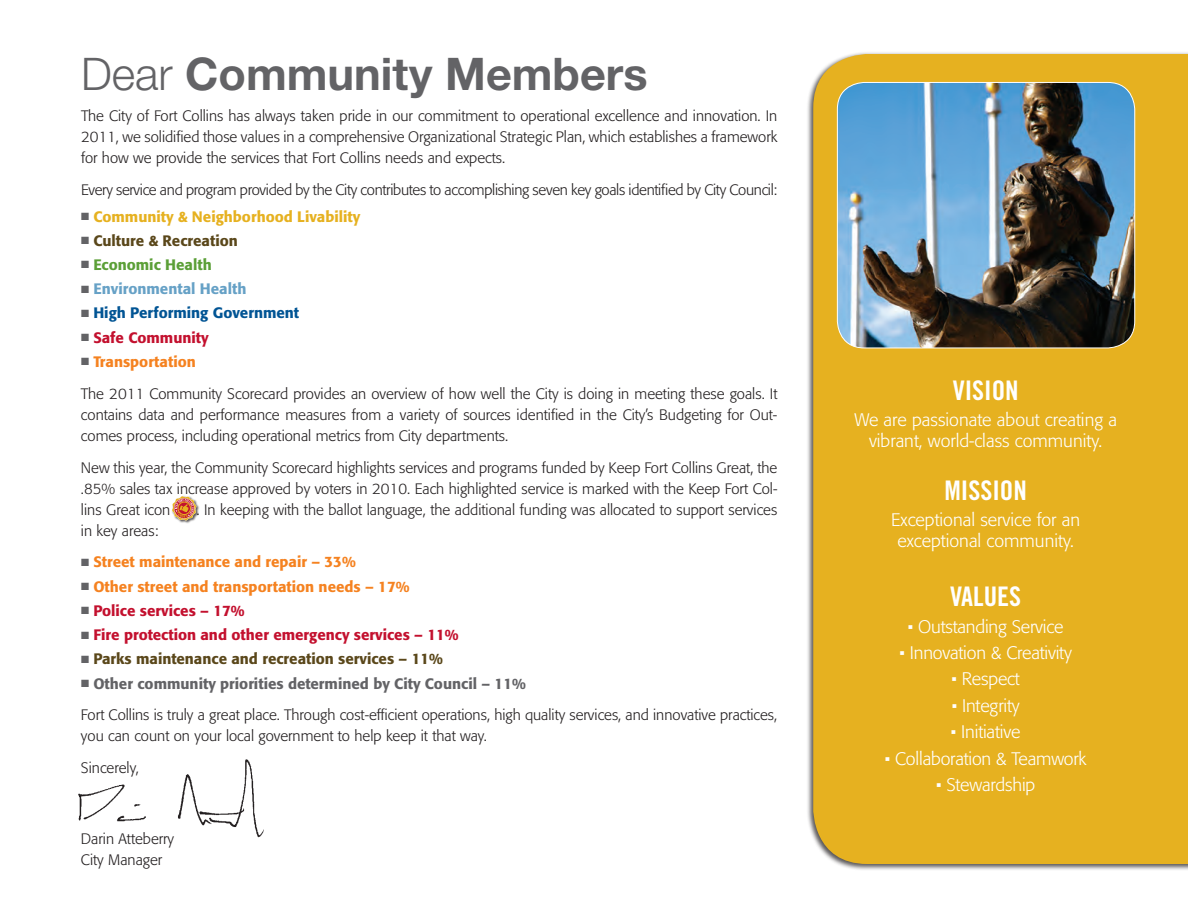
<style>
.page{position:relative;width:1188px;height:918px;background:#fff}
.page>*{position:absolute;margin:0;border:0;box-sizing:border-box;transform-origin:0 0}
.t1{font:700 45px "Helvetica Neue";color:#636366}
.t2{font:27px "Trade Gothic Bold Cond Twenty";color:#fff}
.t3{font:300 18px/21px "Formata";letter-spacing:-.01em;color:#fff;text-align:center}
.t4{font:300 15px/21px "Formata";color:#231f20}
.t5{font:300 15px "Formata";letter-spacing:-.02em;color:#231f20}
.t6{font:500 15px "Formata";color:#c3102e}
.t7{font:500 15px "Formata";color:#f58220}
.t8{font:500 15px "Formata";color:#5a471a}
.t9{font:500 15px "Formata";color:#e6b120}
.t10{font:500 15px "Formata";color:#015494}
.t11{font:500 15px "Formata";color:#66a1c6}
.t12{font:500 15px "Formata";color:#5b9f37}
.s1{font-weight:300}
.s2{color:#636366}
.s3{font-weight:500;color:#f58220}
.s4{font-weight:500;color:#636366}
</style>
<div class="page">
<div style="left:806px;top:51px;width:382px;height:820px;background:#231f20;opacity:.75"></div>
<div style="left:813px;top:54px;width:375px;height:810px;background:#e6b120"></div>
<div style="left:171px;top:495px;width:28px;height:28px;background:#231f20;opacity:.75"></div>
<svg style="left:172px;top:496px;width:25px;height:25px"></svg>
<img style="left:78px;top:759px;width:186px;height:79px">
<img style="left:837px;top:82px;width:298px;height:266px">
<div style="left:837px;top:82px;width:298px;height:266px;border:1px solid #fff;border-radius:27px"></div>
<h1 class="t1" style="left:81px;top:46px;width:568px"><span class="s1">Dear</span> Community Members</h1>
<p class="t4" style="left:81px;top:106px;width:698px;text-align:justify">The City of Fort Collins has always taken pride in our commitment to operational excellence and innovation. In 2011, we solidified those values in a comprehensive Organizational Strategic Plan, which establishes a framework for how we provide the services that Fort Collins needs and expects.</p>
<p class="t5" style="left:81px;top:181px;width:698px">Every service and program provided by the City contributes to accomplishing seven key goals identified by City Council:</p>
<p class="t9" style="left:81px;top:207px;width:281px"><span class="s2">■</span> Community &amp; Neighborhood Livability</p>
<p class="t8" style="left:81px;top:231px;width:158px"><span class="s2">■</span> Culture &amp; Recreation</p>
<p class="t12" style="left:81px;top:255px;width:132px"><span class="s2">■</span> Economic Health</p>
<p class="t11" style="left:81px;top:280px;width:167px"><span class="s2">■</span> Environmental Health</p>
<p class="t10" style="left:81px;top:304px;width:220px"><span class="s2">■</span> High Performing Government</p>
<p class="t6" style="left:81px;top:328px;width:129px"><span class="s2">■</span> Safe Community</p>
<p class="t4" style="left:81px;top:346px;width:698px;line-height:31.8px"><span class="s2">■</span> <span class="s3">Transportation<br></span>The 2011 Community Scorecard provides an overview of how well the City is doing in meeting these goals. It</p>
<p class="t4" style="left:81px;top:404px;width:698px">contains data and performance measures from a variety of sources identified in the City’s Budgeting for Out&shy;comes process, including operational metrics from City departments.</p>
<p class="t4" style="left:81px;top:457px;width:698px;text-align:justify">New this year, the Community Scorecard highlights services and programs funded by Keep Fort Collins Great, the .85% sales tax increase approved by voters in 2010. Each highlighted service is marked with the Keep Fort Col&shy;lins Great icon</p>
<p class="t4" style="left:196px;top:499px;width:582px">. In keeping with the ballot language, the additional funding was allocated to support services</p>
<p class="t4" style="left:81px;top:520px;width:79px">in key areas:</p>
<p class="t7" style="left:81px;top:553px;width:276px"><span class="s2">■</span> Street maintenance and repair – 33%</p>
<p class="t7" style="left:81px;top:577px;width:330px"><span class="s2">■</span> Other street and transportation needs – 17%</p>
<p class="t6" style="left:81px;top:601px;width:165px"><span class="s2">■</span> Police services – 17%</p>
<p class="t6" style="left:81px;top:626px;width:379px"><span class="s2">■</span> Fire protection and other emergency services – 11%</p>
<p class="t8" style="left:81px;top:650px;width:363px"><span class="s2">■</span> Parks maintenance and recreation services – 11%</p>
<p class="t4" style="left:81px;top:668px;width:698px;line-height:31.8px"><span class="s2">■</span> <span class="s4">Other community priorities determined by City Council – 11%<br></span>Fort Collins is truly a great place. Through cost-efficient operations, high quality services, and innovative practices,</p>
<p class="t4" style="left:81px;top:720px;width:408px;line-height:31.8px">you can count on your local government to help keep it that way.<br>Sincerely,</p>
<p class="t4" style="left:81px;top:828px;width:95px">Darin Atteberry<br>City Manager</p>
<h2 class="t2" style="left:953px;top:374px;width:67px">VISION</h2>
<p class="t3" style="left:854px;top:409px;width:264px">We are passionate about creating a vibrant, world-class community.</p>
<h2 class="t2" style="left:944px;top:474px;width:84px">MISSION</h2>
<p class="t3" style="left:891px;top:510px;width:191px">Exceptional service for an exceptional community.</p>
<h2 class="t2" style="left:950px;top:580px;width:72px">VALUES</h2>
<p class="t3" style="left:908px;top:616px;width:157px">• Outstanding Service</p>
<p class="t3" style="left:899px;top:642px;width:174px">• Innovation &amp; Creativity</p>
<p class="t3" style="left:952px;top:669px;width:70px">• Respect</p>
<p class="t3" style="left:952px;top:695px;width:69px">• Integrity</p>
<p class="t3" style="left:951px;top:721px;width:71px">• Initiative</p>
<p class="t3" style="left:885px;top:748px;width:203px">• Collaboration &amp; Teamwork</p>
<p class="t3" style="left:936px;top:774px;width:101px">• Stewardship</p>
</div>
